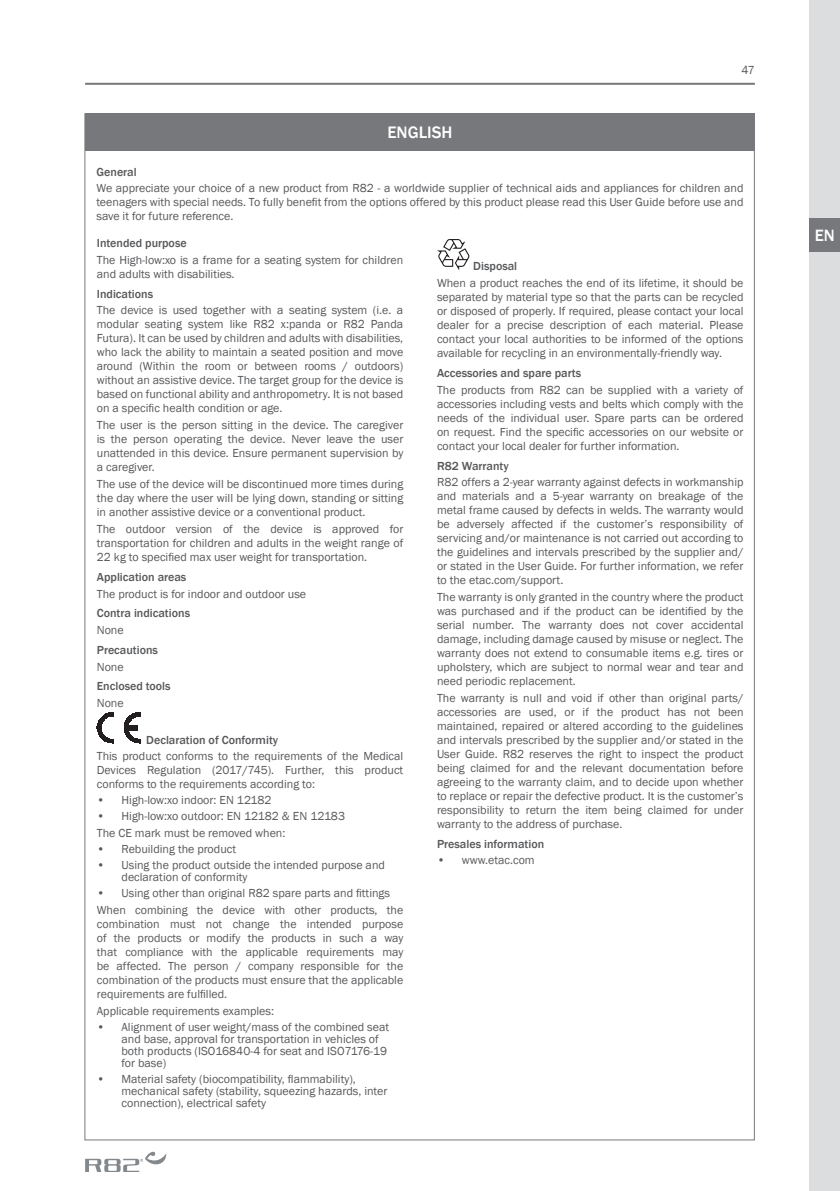
<style>
.page{position:relative;width:840px;height:1191px;background:#fff}
.page>*{position:absolute;margin:0;border:0;box-sizing:border-box;transform-origin:0 0}
.t1{font:500 17px "Franklin Gothic";color:#fff}
.t2{font:500 16.8px "Franklin Gothic";color:#fff}
.t3{font:12px/14px "Franklin Gothic";color:#57585a;text-align:justify}
.t4{font:500 12px "Franklin Gothic";color:#57585a}
</style>
<div class="page">
<hr style="left:85px;top:83px;width:669px;height:2px;background:#76787b">
<svg style="left:85px;top:1151px;width:81px;height:21px"></svg>
<div style="left:808px;top:0;width:31px;height:1191px;background:#dcdddf"></div>
<svg style="left:437px;top:239px;width:32px;height:31px"></svg>
<div style="left:85px;top:114px;width:669px;height:37px;background:#76787b"></div>
<img style="left:97px;top:712px;width:44px;height:31px">
<div style="left:808px;top:218px;width:31px;height:33px;background:#76787b"></div>
<h1 class="t1" style="left:387px;top:122px;width:67px">ENGLISH</h1>
<p class="t3" style="left:741px;top:63px;width:15px">47</p>
<p class="t4" style="left:96px;top:164px;width:42px">General</p>
<p class="t3" style="left:96px;top:182px;width:648px">We appreciate your choice of a new product from R82 - a worldwide supplier of technical aids and appliances for children and teenagers with special needs. To fully benefit from the options offered by this product please read this User Guide before use and save it for future reference.</p>
<p class="t4" style="left:97px;top:236px;width:91px">Intended purpose</p>
<p class="t3" style="left:97px;top:253px;width:308px">The High-low:xo is a frame for a seating system for children and adults with disabilities.</p>
<p class="t4" style="left:97px;top:286px;width:58px">Indications</p>
<p class="t3" style="left:97px;top:304px;width:308px">The device is used together with a seating system (i.e. a modular seating system like R82 x:panda or R82 Panda Futura). It can be used by children and adults with disabilities, who lack the ability to maintain a seated position and move around (Within the room or between rooms / outdoors) without an assistive device. The target group for the device is based on functional ability and anthropometry. It is not based on a specific health condition or age.</p>
<p class="t3" style="left:97px;top:418px;width:308px">The user is the person sitting in the device. The caregiver is the person operating the device. Never leave the user unattended in this device. Ensure permanent supervision by a caregiver.</p>
<p class="t3" style="left:97px;top:477px;width:308px">The use of the device will be discontinued more times during the day where the user will be lying down, standing or sitting in another assistive device or a conventional product.</p>
<p class="t3" style="left:97px;top:522px;width:308px">The outdoor version of the device is approved for transportation for children and adults in the weight range of 22 kg to specified max user weight for transportation.</p>
<p class="t4" style="left:97px;top:569px;width:91px">Application areas</p>
<p class="t3" style="left:97px;top:587px;width:211px">The product is for indoor and outdoor use</p>
<p class="t4" style="left:97px;top:606px;width:95px">Contra indications</p>
<p class="t3" style="left:97px;top:623px;width:28px">None</p>
<p class="t4" style="left:97px;top:642px;width:63px">Precautions</p>
<p class="t3" style="left:97px;top:660px;width:28px">None</p>
<p class="t4" style="left:97px;top:679px;width:75px">Enclosed tools</p>
<p class="t3" style="left:97px;top:696px;width:28px">None</p>
<p class="t4" style="left:146px;top:732px;width:133px">Declaration of Conformity</p>
<p class="t3" style="left:97px;top:749px;width:308px">This product conforms to the requirements of the Medical Devices Regulation (2017/745). Further, this product conforms to the requirements according to:</p>
<p class="t3" style="left:97px;top:793px;width:176px">• High-low:xo indoor: EN 12182</p>
<p class="t3" style="left:97px;top:808px;width:249px;line-height:16.8px">• High-low:xo outdoor: EN 12182 &amp; EN 12183<br>The CE mark must be removed when:</p>
<p class="t3" style="left:97px;top:842px;width:141px">• Rebuilding the product</p>
<p class="t3" style="left:121px;top:859px;width:265px;line-height:12px;text-indent:-25px">• Using the product outside the intended purpose and declaration of conformity</p>
<p class="t3" style="left:97px;top:885px;width:308px;line-height:16.8px">• Using other than original R82 spare parts and fittings<br>When combining the device with other products, the</p>
<p class="t3" style="left:97px;top:917px;width:308px">combination must not change the intended purpose of the products or modify the products in such a way that compliance with the applicable requirements may be affected. The person / company responsible for the combination of the products must ensure that the applicable requirements are fulfilled.</p>
<p class="t3" style="left:97px;top:1004px;width:179px">Applicable requirements examples:</p>
<p class="t3" style="left:121px;top:1021px;width:269px;line-height:12px;text-align:left;text-indent:-25px">• Alignment of user weight/mass of the combined seat and base, approval for transportation in vehicles of both products (ISO16840-4 for seat and ISO7176-19 for base)</p>
<p class="t3" style="left:121px;top:1073px;width:267px;line-height:12px;text-align:left;text-indent:-25px">• Material safety (biocompatibility, flammability), mechanical safety (stability, squeezing hazards, inter connection), electrical safety</p>
<p class="t4" style="left:473px;top:259px;width:45px">Disposal</p>
<p class="t3" style="left:437px;top:276px;width:308px">When a product reaches the end of its lifetime, it should be separated by material type so that the parts can be recycled or disposed of properly. If required, please contact your local dealer for a precise description of each material. Please contact your local authorities to be informed of the options available for recycling in an environmentally-friendly way.</p>
<p class="t4" style="left:437px;top:365px;width:146px">Accessories and spare parts</p>
<p class="t3" style="left:437px;top:383px;width:308px">The products from R82 can be supplied with a variety of accessories including vests and belts which comply with the needs of the individual user. Spare parts can be ordered on request. Find the specific accessories on our website or contact your local dealer for further information.</p>
<p class="t4" style="left:437px;top:458px;width:73px">R82 Warranty</p>
<p class="t3" style="left:437px;top:475px;width:308px">R82 offers a 2-year warranty against defects in workmanship and materials and a 5-year warranty on breakage of the metal frame caused by defects in welds. The warranty would be adversely affected if the customer’s responsibility of servicing and/or maintenance is not carried out according to the guidelines and intervals prescribed by the supplier and/ or stated in the User Guide. For further information, we refer to the etac.com/support.</p>
<p class="t3" style="left:437px;top:590px;width:308px">The warranty is only granted in the country where the product was purchased and if the product can be identified by the serial number. The warranty does not cover accidental damage, including damage caused by misuse or neglect. The warranty does not extend to consumable items e.g. tires or upholstery, which are subject to normal wear and tear and need periodic replacement.</p>
<p class="t3" style="left:437px;top:691px;width:308px">The warranty is null and void if other than original parts/ accessories are used, or if the product has not been maintained, repaired or altered according to the guidelines and intervals prescribed by the supplier and/or stated in the User Guide. R82 reserves the right to inspect the product being claimed for and the relevant documentation before agreeing to the warranty claim, and to decide upon whether to replace or repair the defective product. It is the customer’s responsibility to return the item being claimed for under warranty to the address of purchase.</p>
<p class="t4" style="left:437px;top:836px;width:109px">Presales information</p>
<p class="t3" style="left:437px;top:853px;width:99px">• www.etac.com</p>
<h2 class="t2" style="left:814px;top:225px;width:22px">EN</h2>
</div>
